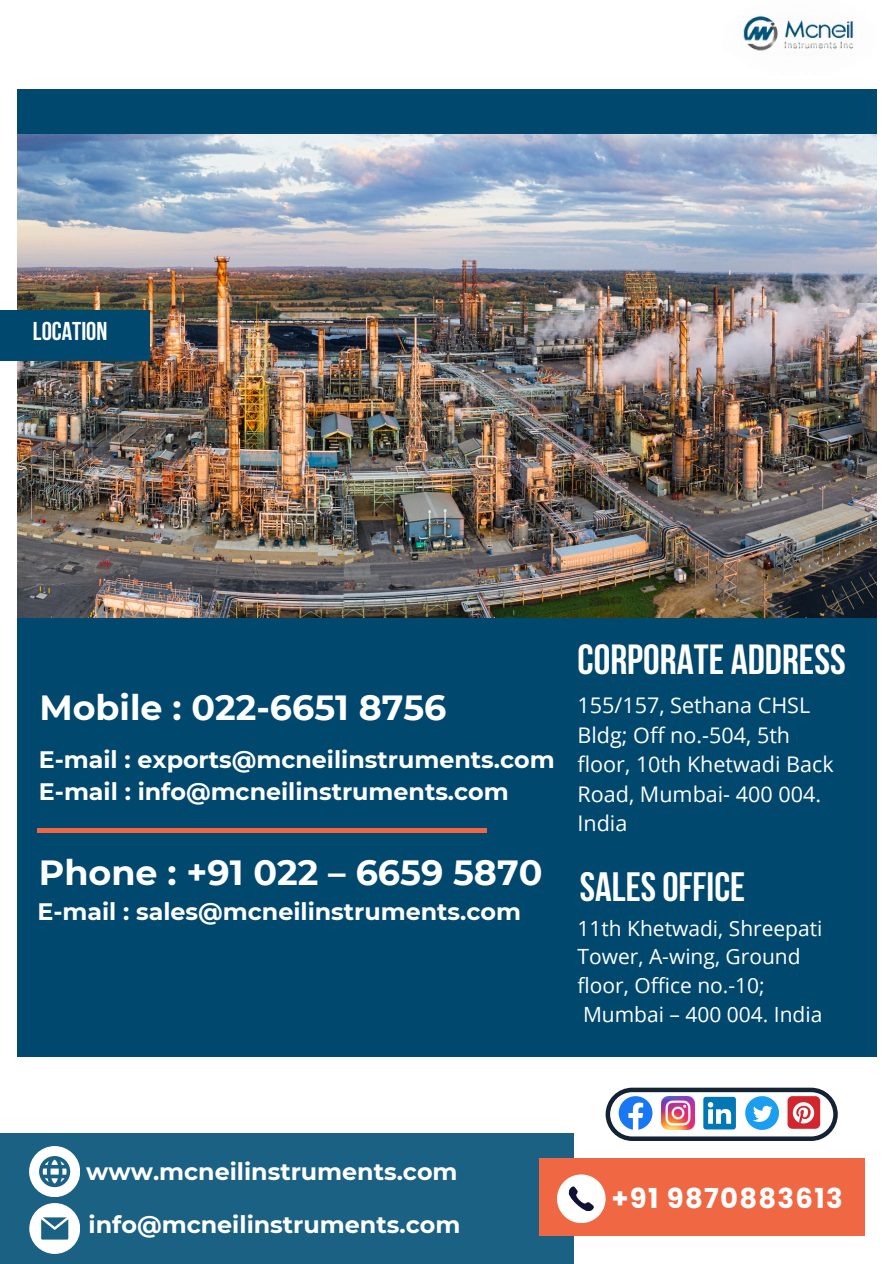
<style>
.page{position:relative;width:894px;height:1264px;background:#fff}
.page>*{position:absolute;margin:0;border:0;box-sizing:border-box;transform-origin:0 0}
.t1{font:700 42px "Bebas Neue";color:#fff}
.t2{font:700 40.8px "Bebas Neue";color:#fff}
.t3{font:700 34.95px "Montserrat";color:#fff}
.t4{font:700 27.45px "Poppins";letter-spacing:.045em;color:#fff}
.t5{font:700 25.65px "Bebas Neue";color:#fff}
.t6{font:700 23.85px "Montserrat";color:#fff}
.t7{font:21.6px/29.5px "Open Sans";color:#fff}
.t8{font:21px/28.7px "Open Sans";color:#fff}
</style>
<div class="page">
<div style="left:17px;top:89px;width:859px;height:967px;background:#01486f"></div>
<img style="left:17px;top:134px;width:859px;height:483px">
<div style="left:0;top:310px;width:149px;height:50px;background:#01486f"></div>
<div style="left:37px;top:828px;width:449px;height:5px;background:#f06744"></div>
<div style="left:0;top:1133px;width:574px;height:130px;background:#1b6184"></div>
<div style="left:539px;top:1158px;width:325px;height:78px;background:#f06744"></div>
<svg style="left:557px;top:1174px;width:48px;height:48px"></svg>
<svg style="left:29px;top:1146px;width:51px;height:50px"></svg>
<svg style="left:29px;top:1203px;width:51px;height:50px"></svg>
<svg style="left:605px;top:1087px;width:232px;height:53px"></svg>
<img style="left:743px;top:15px;width:111px;height:36px">
<p class="t5" style="left:33px;top:321px;width:76px">LOCATION</p>
<h5 class="t3" style="left:39px;top:686px;width:408px">Mobile : 022-6651 8756</h5>
<p class="t6" style="left:39px;top:744px;width:517px">E-mail : exports@mcneilinstruments.com</p>
<h1 class="t6" style="left:39px;top:777px;width:471px">E-mail : info@mcneilinstruments.com</h1>
<h6 class="t3" style="left:39px;top:851px;width:505px">Phone : +91 022 – 6659 5870</h6>
<h2 class="t6" style="left:37px;top:896px;width:485px">E-mail : sales@mcneilinstruments.com</h2>
<p class="t1" style="left:577px;top:642px;width:269px">CORPORATE ADDRESS</p>
<p class="t7" style="left:577px;top:690px;width:257px">155/157, Sethana CHSL<br>Bldg; Off no.-504, 5th floor, 10th Khetwadi Back<br>Road, Mumbai- 400 004.<br>India</p>
<h5 class="t2" style="left:579px;top:870px;width:167px">SALESOFFICE</h5>
<h2 class="t8" style="left:577px;top:913px;width:246px">11th Khetwadi, Shreepati<br>Tower, A-wing, Ground floor, Office no.-10;</h2>
<h5 class="t8" style="left:583px;top:999px;width:241px">Mumbai – 400 004. India</h5>
<p class="t6" style="left:86px;top:1156px;width:373px">www.mcneilinstruments.com</p>
<p class="t6" style="left:89px;top:1209px;width:373px">info@mcneilinstruments.com</p>
<h1 class="t4" style="left:611px;top:1179px;width:233px">+91 9870883613</h1>
</div>
